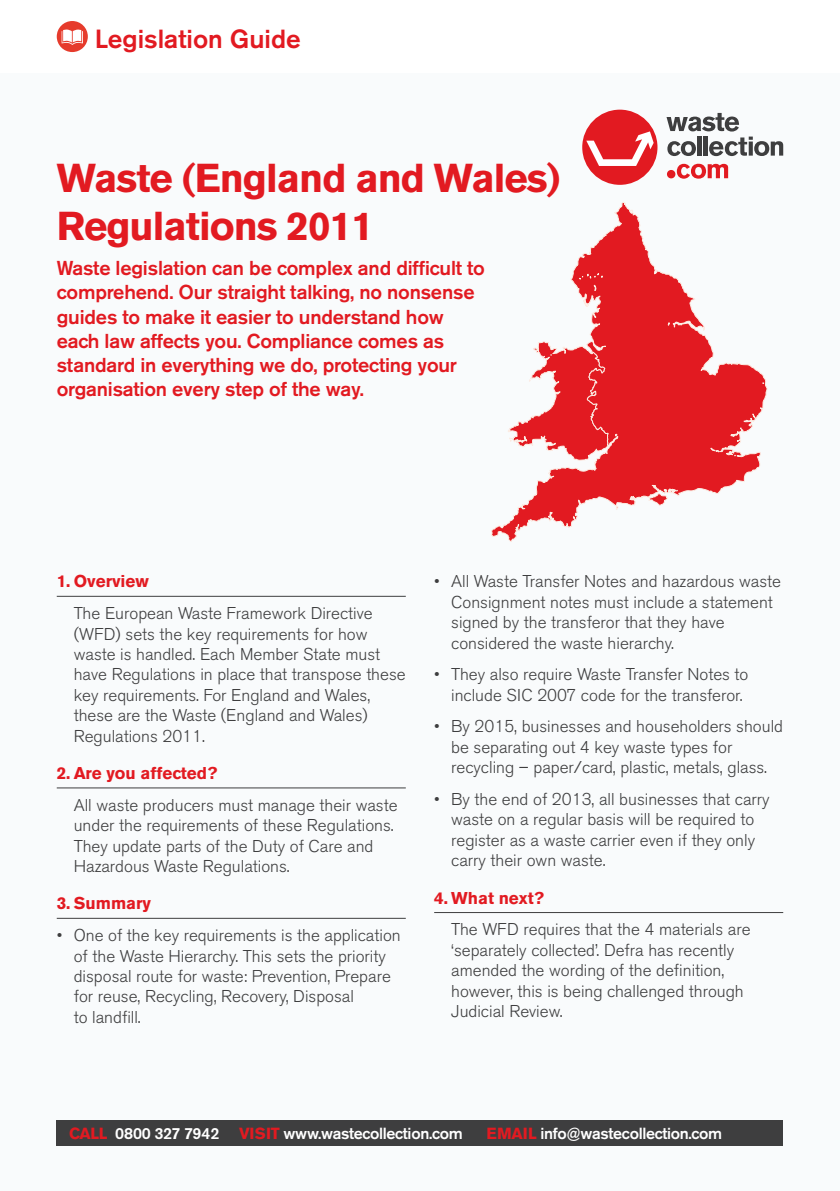
<style>
.page{position:relative;width:840px;height:1191px;background:#fff}
.page>*{position:absolute;margin:0;border:0;box-sizing:border-box;transform-origin:0 0}
.t1{font:700 40px/48px "Akzidenz Grotesk BE";letter-spacing:-.025em;color:#e21a21}
.t2{font:500 26px "Akzidenz Grotesk BE";color:#e21a21}
.t3{font:500 20px/24px "Akzidenz Grotesk BE";letter-spacing:-.01em;color:#e21a21}
.Body{font:300 17px/20.4px "Akzidenz Grotesk BE";color:#3e3e3f}
.Sub_with_underline{font:700 17px "Akzidenz Grotesk BE";color:#e21a21}
.Body-2{font:500 16px "Akzidenz Grotesk BE";letter-spacing:-.02em;color:#fff}
.s1{font-weight:700;color:#e21a21}
</style>
<div class="page">
<div style="left:0;top:74px;width:839px;height:1117px;background:#f9fbfc"></div>
<hr style="left:57px;top:596px;width:348px;height:1px;background:#3e3e3f">
<hr style="left:57px;top:787px;width:348px;height:1px;background:#3e3e3f">
<hr style="left:57px;top:918px;width:348px;height:1px;background:#3e3e3f">
<hr style="left:434px;top:912px;width:348px;height:1px;background:#3e3e3f">
<div style="left:57px;top:21px;width:31px;height:31px;background:#e63b2c;border-radius:50%"></div>
<svg style="left:62px;top:29px;width:21px;height:16px"></svg>
<div style="left:57px;top:1120px;width:725px;height:25px;background:#3e3e3f"></div>
<svg style="left:491px;top:202px;width:276px;height:340px"></svg>
<svg style="left:582px;top:110px;width:75px;height:75px"></svg>
<svg style="left:666px;top:113px;width:116px;height:43px"></svg>
<svg style="left:667px;top:163px;width:60px;height:16px"></svg>
<p class="t2" style="left:95px;top:23px;width:207px">Legislation Guide</p>
<p class="t1" style="left:57px;top:155px;width:505px">Waste (England and Wales)<br>Regulations 2011</p>
<p class="t3" style="left:57px;top:256px;width:429px">Waste legislation can be complex and difficult to comprehend. Our straight talking, no nonsense guides to make it easier to understand how each law affects you. Compliance comes as standard in everything we do, protecting your organisation every step of the way.</p>
<p class="Sub_with_underline" style="left:57px;top:571px;width:94px">1. Overview</p>
<p class="Body" style="left:74px;top:603px;width:333px">The European Waste Framework Directive (WFD) sets the key requirements for how waste is handled. Each Member State must have Regulations in place that transpose these key requirements. For England and Wales, these are the Waste (England and Wales)<br>Regulations 2011.</p>
<p class="Sub_with_underline" style="left:57px;top:763px;width:162px">2. Are you affected?</p>
<p class="Body" style="left:74px;top:795px;width:325px">All waste producers must manage their waste under the requirements of these Regulations.<br>They update parts of the Duty of Care and Hazardous Waste Regulations.</p>
<p class="Sub_with_underline" style="left:57px;top:893px;width:96px">3. Summary</p>
<p class="Body" style="left:74px;top:925px;width:328px;text-indent:-17px">• One of the key requirements is the application of the Waste Hierarchy. This sets the priority disposal route for waste: Prevention, Prepare for reuse, Recycling, Recovery, Disposal<br>to landfill.</p>
<p class="Body" style="left:451px;top:571px;width:331px;text-indent:-17px">• All Waste Transfer Notes and hazardous waste Consignment notes must include a statement signed by the transferor that they have considered the waste hierarchy.</p>
<p class="Body" style="left:451px;top:664px;width:298px;text-indent:-17px">• They also require Waste Transfer Notes to include SIC 2007 code for the transferor.</p>
<p class="Body" style="left:451px;top:716px;width:333px;text-indent:-17px">• By 2015, businesses and householders should be separating out 4 key waste types for recycling – paper/card, plastic, metals, glass.</p>
<p class="Body" style="left:451px;top:789px;width:320px;text-indent:-17px">• By the end of 2013, all businesses that carry waste on a regular basis will be required to register as a waste carrier even if they only carry their own waste.</p>
<p class="Sub_with_underline" style="left:434px;top:888px;width:111px">4. What next?</p>
<p class="Body" style="left:451px;top:919px;width:301px">The WFD requires that the 4 materials are ‘separately collected’. Defra has recently amended the wording of the definition, however, this is being challenged through Judicial Review.</p>
<p class="Body-2" style="left:69px;top:1123px;width:395px"><span class="s1">CALL</span> 0800 327 7942 <span class="s1">VISIT</span> www.wastecollection.com</p>
<p class="Body-2" style="left:486px;top:1123px;width:237px"><span class="s1">EMAIL</span> info@wastecollection.com</p>
</div>
